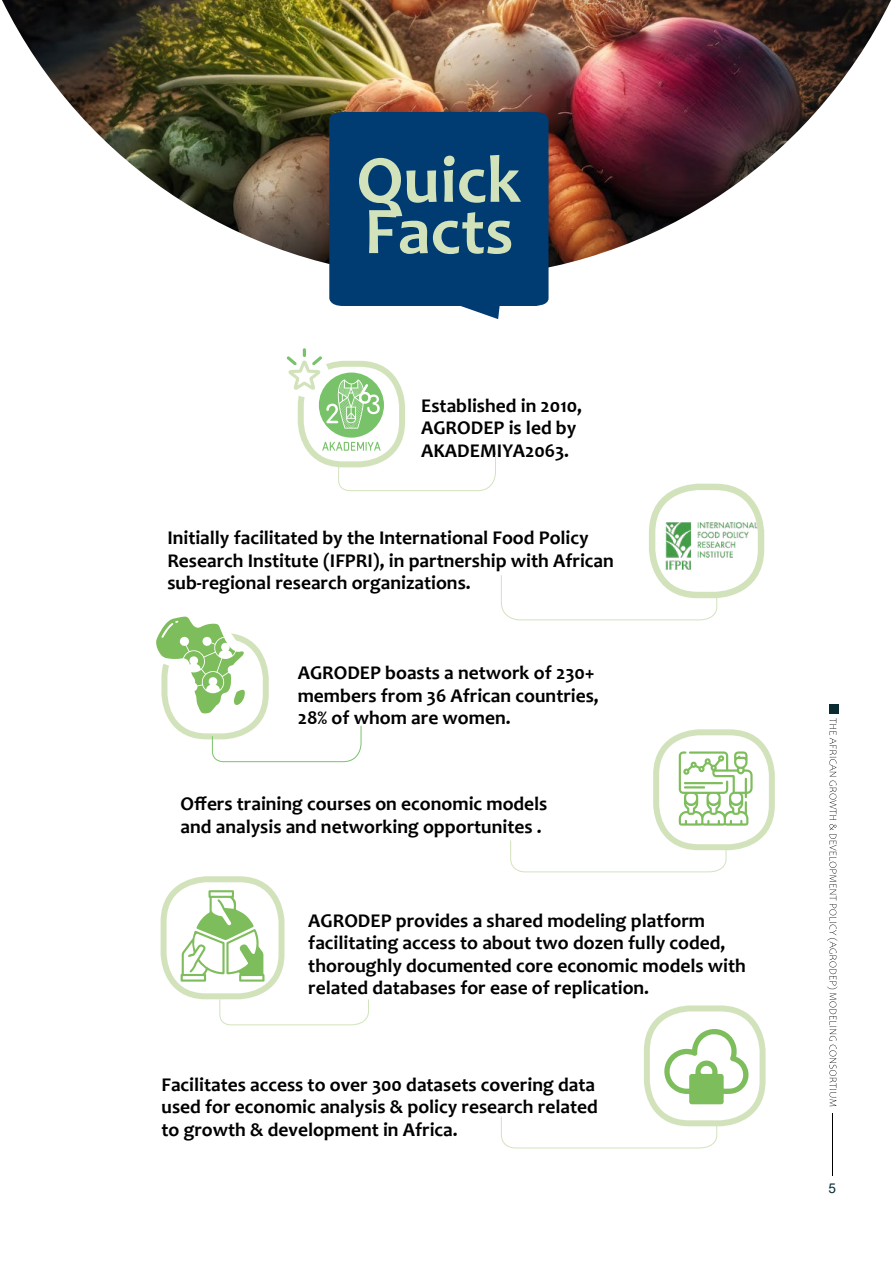
<style>
.page{position:relative;width:893px;height:1263px;background:#fff}
.page>*{position:absolute;margin:0;border:0;box-sizing:border-box;transform-origin:0 0}
.t1{font:700 67.5px/51.3px "Candara";color:#d2e3bc}
.t2{font:700 19.5px/22.5px "Candara";color:#000}
.t3{font:13.5px "Arial";color:#0b2b33}
</style>
<div class="page">
<div style="left:829px;top:704px;width:9px;height:10px;background:#0b2b33"></div>
<svg style="left:827px;top:718px;width:10px;height:388px"></svg>
<hr style="left:832px;top:1113px;width:1px;height:63px;background:#000">
<img style="left:2px;top:0;width:889px;height:268px">
<svg style="left:329px;top:112px;width:220px;height:207px;background:#104678"></svg>
<img style="left:661px;top:516px;width:100px;height:58px">
<div style="left:649px;top:484px;width:115px;height:114px;border:6px solid #d2e3bc;border-radius:46px"></div>
<div style="left:653px;top:729px;width:122px;height:121px;border:6px solid #d2e3bc;border-radius:43px"></div>
<div style="left:644px;top:1005px;width:122px;height:121px;border:6px solid #d2e3bc;border-radius:43px"></div>
<div style="left:161px;top:633px;width:108px;height:106px;border:6px solid #d2e3bc;border-radius:43px"></div>
<div style="left:161px;top:876px;width:124px;height:123px;border:6px solid #d2e3bc;border-radius:43px"></div>
<svg style="left:501px;top:575px;width:216px;height:45px"></svg>
<svg style="left:510px;top:840px;width:216px;height:32px"></svg>
<svg style="left:501px;top:1116px;width:216px;height:32px"></svg>
<svg style="left:212px;top:725px;width:149px;height:37px"></svg>
<svg style="left:219px;top:999px;width:150px;height:26px"></svg>
<svg style="left:287px;top:348px;width:209px;height:143px"></svg>
<svg style="left:156px;top:616px;width:93px;height:97px"></svg>
<svg style="left:679px;top:751px;width:74px;height:75px"></svg>
<svg style="left:181px;top:890px;width:84px;height:92px"></svg>
<svg style="left:664px;top:1029px;width:85px;height:75px"></svg>
<h1 class="t1" style="left:356px;top:153px;width:166px">Quick<br>Facts</h1>
<p class="t2" style="left:421px;top:394px;width:163px">Established in 2010,<br>AGRODEP is led by<br>AKADEMIYA2063.</p>
<p class="t2" style="left:167px;top:526px;width:448px">Initially facilitated by the International Food Policy<br>Research Institute (IFPRI), in partnership with African sub-regional research organizations.</p>
<p class="t2" style="left:298px;top:661px;width:303px">AGRODEP boasts a network of 230+ members from 36 African countries,<br>28% of whom are women.</p>
<p class="t2" style="left:181px;top:792px;width:368px">Offers training courses on economic models and analysis and networking opportunites .</p>
<p class="t2" style="left:308px;top:909px;width:439px">AGRODEP provides a shared modeling platform facilitating access to about two dozen fully coded, thoroughly documented core economic models with related databases for ease of replication.</p>
<p class="t2" style="left:161px;top:1073px;width:438px">Facilitates access to over 300 datasets covering data used for economic analysis &amp; policy research related to growth &amp; development in Africa.</p>
<p class="t3" style="left:829px;top:1179px;width:9px">5</p>
</div>
